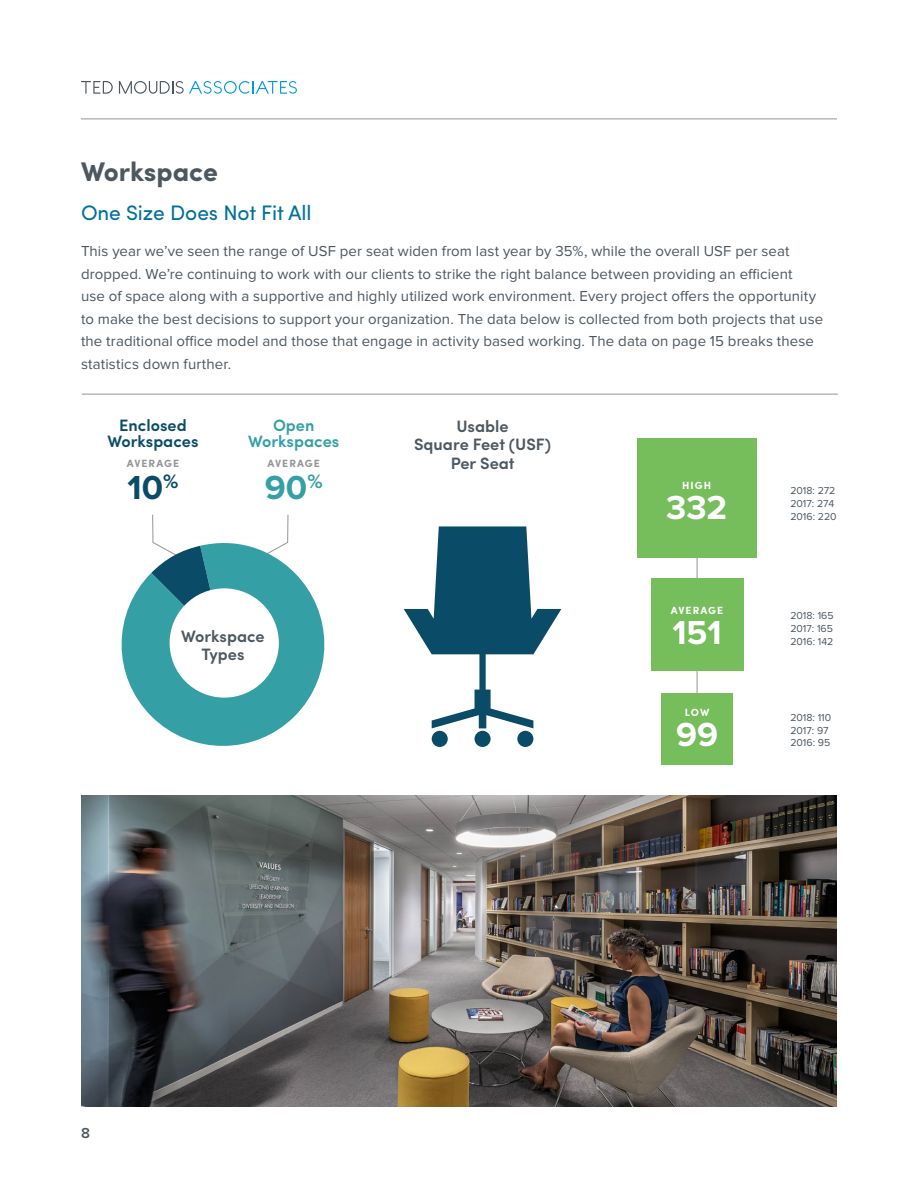
<style>
.page{position:relative;width:918px;height:1188px;background:#fff}
.page>*{position:absolute;margin:0;border:0;box-sizing:border-box;transform-origin:0 0}
.Scope_of_Services_bu{font:700 34.5px "Proxima Nova";color:#fff}
.Scope_of_Services_bu-2{font:700 34.5px "Proxima Nova";color:#34a0a5}
.Scope_of_Services_bu-3{font:700 34.5px "Proxima Nova";color:#0a4c67}
.Section_header_2{font:700 27px "Sofia Pro";color:#4c5760}
.Intro_for_main_body{font:21px "Sofia Pro";letter-spacing:-.005em;color:#007199}
.Scope_of_Services_bu-4{font:600 16.5px/18px "Sofia Pro";color:#4c5760;text-align:center}
.Scope_of_Services_bu-5{font:600 16.5px/16.5px "Sofia Pro";color:#0a4c67;text-align:center}
.Scope_of_Services_bu-6{font:600 16.5px/16.5px "Sofia Pro";color:#34a0a5;text-align:center}
.Body_Copy{font:15px/22.5px "Proxima Nova";letter-spacing:.005em;color:#4c5760}
.t1{font:600 15px "Proxima Nova";color:#4c5760}
.Scope_of_Services_bu-7{font:10.5px "Proxima Nova";color:#4c5760}
.Scope_of_Services_bu-8{font:700 10.5px "Sofia Pro";letter-spacing:.1em;color:#939598}
.Scope_of_Services_bu-9{font:700 10.5px "Sofia Pro";letter-spacing:.1em;color:#fff}
</style>
<div class="page">
<hr style="left:81px;top:118px;width:756px;height:1px;background:#939598">
<svg style="left:81px;top:81px;width:32px;height:13px"></svg>
<svg style="left:119px;top:81px;width:178px;height:13px"></svg>
<svg style="left:121px;top:567px;width:204px;height:179px;fill:#34a0a5"></svg>
<svg style="left:151px;top:514px;width:138px;height:131px"></svg>
<div style="left:170px;top:588px;width:109px;height:110px;background:#fff;border-radius:50%"></div>
<hr style="left:697px;top:520px;width:1px;height:209px;background:#939598">
<div style="left:651px;top:578px;width:93px;height:93px;background:#76bd5c"></div>
<div style="left:662px;top:693px;width:71px;height:71px;background:#76bd5c"></div>
<div style="left:637px;top:438px;width:120px;height:120px;background:#76bd5c"></div>
<div style="left:432px;top:731px;width:16px;height:16px;background:#0a4c67;border-radius:50%"></div>
<div style="left:517px;top:731px;width:16px;height:16px;background:#0a4c67;border-radius:50%"></div>
<div style="left:475px;top:731px;width:16px;height:16px;background:#0a4c67;border-radius:50%"></div>
<svg style="left:404px;top:526px;width:157px;height:202px"></svg>
<hr style="left:82px;top:394px;width:756px;height:1px;background:#939598">
<img style="left:82px;top:796px;width:755px;height:311px">
<p class="Section_header_2" style="left:81px;top:151px;width:139px">Workspace</p>
<p class="Intro_for_main_body" style="left:81px;top:197px;width:232px">One Size Does Not Fit All</p>
<p class="Body_Copy" style="left:81px;top:240px;width:744px">This year we’ve seen the range of USF per seat widen from last year by 35%, while the overall USF per seat dropped. We’re continuing to work with our clients to strike the right balance between providing an efficient<br>use of space along with a supportive and highly utilized work environment. Every project offers the opportunity to make the best decisions to support your organization. The data below is collected from both projects that use the traditional office model and those that engage in activity based working. The data on page 15 breaks these statistics down further.</p>
<p class="Scope_of_Services_bu-5" style="left:107px;top:416px;width:93px">Enclosed<br>Workspaces</p>
<p class="Scope_of_Services_bu-8" style="left:127px;top:455px;width:54px">AVERAGE</p>
<p class="Scope_of_Services_bu-3" style="left:128px;top:468px;width:52px">10<sup>%</sup></p>
<p class="Scope_of_Services_bu-6" style="left:248px;top:416px;width:93px">Open<br>Workspaces</p>
<p class="Scope_of_Services_bu-8" style="left:268px;top:455px;width:54px">AVERAGE</p>
<p class="Scope_of_Services_bu-2" style="left:265px;top:468px;width:59px">90<sup>%</sup></p>
<p class="Scope_of_Services_bu-4" style="left:181px;top:626px;width:85px">Workspace<br>Types</p>
<p class="Scope_of_Services_bu-4" style="left:414px;top:416px;width:138px">Usable<br>Square Feet (USF)</p>
<p class="Scope_of_Services_bu-4" style="left:451px;top:453px;width:66px">Per Seat</p>
<p class="Scope_of_Services_bu-9" style="left:682px;top:477px;width:31px">HIGH</p>
<p class="Scope_of_Services_bu" style="left:666px;top:487px;width:63px">332</p>
<p class="Scope_of_Services_bu-7" style="left:790px;top:485px;width:47px">2018: 272</p>
<p class="Scope_of_Services_bu-7" style="left:790px;top:497px;width:46px">2017: 274</p>
<p class="Scope_of_Services_bu-7" style="left:790px;top:510px;width:48px">2016: 220</p>
<p class="Scope_of_Services_bu-9" style="left:671px;top:602px;width:54px">AVERAGE</p>
<p class="Scope_of_Services_bu" style="left:672px;top:612px;width:51px">151</p>
<p class="Scope_of_Services_bu-7" style="left:790px;top:610px;width:45px">2018: 165</p>
<p class="Scope_of_Services_bu-7" style="left:790px;top:622px;width:44px">2017: 165</p>
<p class="Scope_of_Services_bu-7" style="left:790px;top:635px;width:45px">2016: 142</p>
<p class="Scope_of_Services_bu-9" style="left:685px;top:705px;width:26px">LOW</p>
<p class="Scope_of_Services_bu" style="left:676px;top:715px;width:43px">99</p>
<p class="Scope_of_Services_bu-7" style="left:790px;top:711px;width:42px">2018: 110</p>
<p class="Scope_of_Services_bu-7" style="left:790px;top:724px;width:40px">2017: 97</p>
<p class="Scope_of_Services_bu-7" style="left:790px;top:737px;width:41px">2016: 95</p>
<p class="t1" style="left:81px;top:1124px;width:10px">8</p>
</div>
